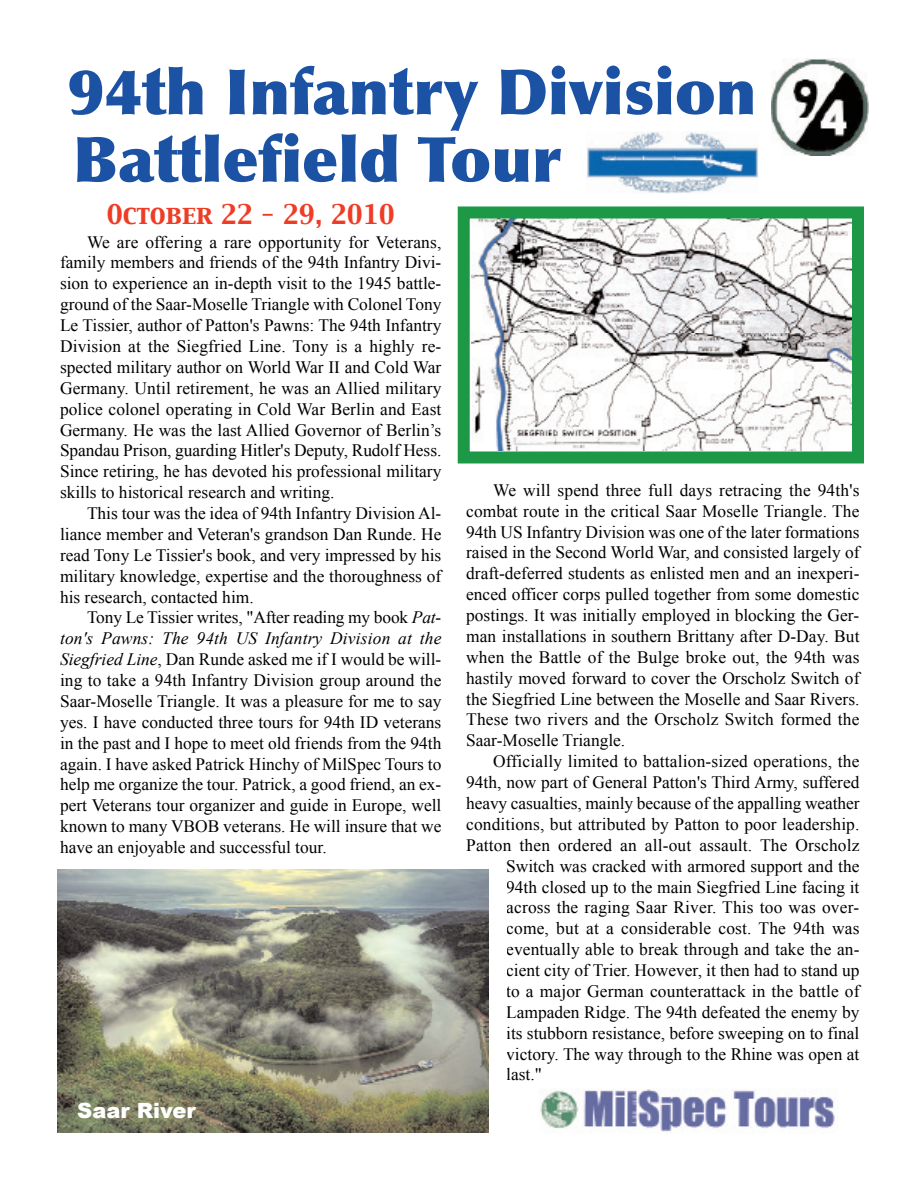
<style>
.page{position:relative;width:918px;height:1188px;background:#fff}
.page>*{position:absolute;margin:0;border:0;box-sizing:border-box;transform-origin:0 0}
.t1{font:900 63px/67.5px "Optima";color:#1c52a4}
.t2{font:24px "Capitals";color:#ef3c25}
.t3{font:900 21px "Arial";color:#fff}
.t4{font:17.4px/20.9px "Times New Roman";color:#000;text-align:justify}
.s1{font-style:italic}
</style>
<div class="page">
<img style="left:540px;top:1088px;width:295px;height:44px">
<img style="left:772px;top:58px;width:97px;height:97px">
<img style="left:587px;top:132px;width:172px;height:61px">
<img style="left:57px;top:870px;width:432px;height:263px">
<img style="left:471px;top:219px;width:380px;height:231px">
<div style="left:458px;top:206px;width:406px;height:257px;border:12px solid #1d9847"></div>
<h1 class="t1" style="left:67px;top:59px;width:691px">94th Infantry Division<br>Battlefield Tour</h1>
<h2 class="t2" style="left:107px;top:200px;width:290px">OCTOBER 22 - 29, 2010</h2>
<p class="t4" style="left:60px;top:231px;width:383px;text-indent:27px">We are offering a rare opportunity for Veterans, family members and friends of the 94th Infantry Divi&shy;sion to experience an in-depth visit to the 1945 battle&shy;ground of the Saar-Moselle Triangle with Colonel Tony Le Tissier, author of Patton's Pawns: The 94th Infantry Division at the Siegfried Line. Tony is a highly re&shy;spected military author on World War II and Cold War Germany. Until retirement, he was an Allied military police colonel operating in Cold War Berlin and East Germany. He was the last Allied Governor of Berlin’s Spandau Prison, guarding Hitler's Deputy, Rudolf Hess.<br>Since retiring, he has devoted his professional military skills to historical research and writing.</p>
<p class="t4" style="left:60px;top:503px;width:383px;text-indent:27px">This tour was the idea of 94th Infantry Division Al&shy;liance member and Veteran's grandson Dan Runde. He read Tony Le Tissier's book, and very impressed by his military knowledge, expertise and the thoroughness of his research, contacted him.</p>
<p class="t4" style="left:60px;top:607px;width:383px;text-indent:27px">Tony Le Tissier writes, "After reading my book <span class="s1">Pat&shy;ton's Pawns: The 94th US Infantry Division at the Siegfried Line</span>, Dan Runde asked me if I would be will&shy;ing to take a 94th Infantry Division group around the Saar-Moselle Triangle. It was a pleasure for me to say yes. I have conducted three tours for 94th ID veterans in the past and I hope to meet old friends from the 94th again. I have asked Patrick Hinchy of MilSpec Tours to help me organize the tour. Patrick, a good friend, an ex&shy;pert Veterans tour organizer and guide in Europe, well known to many VBOB veterans. He will insure that we have an enjoyable and successful tour.</p>
<p class="t3" style="left:77px;top:1095px;width:120px">Saar River</p>
<p class="t4" style="left:466px;top:480px;width:395px;text-indent:27px">We will spend three full days retracing the 94th's combat route in the critical Saar Moselle Triangle. The 94th US Infantry Division was one of the later formations raised in the Second World War, and consisted largely of draft-deferred students as enlisted men and an inexperi&shy;enced officer corps pulled together from some domestic postings. It was initially employed in blocking the Ger&shy;man installations in southern Brittany after D-Day. But when the Battle of the Bulge broke out, the 94th was hastily moved forward to cover the Orscholz Switch of the Siegfried Line between the Moselle and Saar Rivers.<br>These two rivers and the Orscholz Switch formed the Saar-Moselle Triangle.</p>
<p class="t4" style="left:493px;top:751px;width:368px">Officially limited to battalion-sized operations, the</p>
<p class="t4" style="left:466px;top:772px;width:395px">94th, now part of General Patton's Third Army, suffered</p>
<p class="t4" style="left:466px;top:793px;width:395px">heavy casualties, mainly because of the appalling weather</p>
<p class="t4" style="left:466px;top:814px;width:395px">conditions, but attributed by Patton to poor leadership.</p>
<p class="t4" style="left:466px;top:834px;width:395px">Patton then ordered an all-out assault. The Orscholz</p>
<p class="t4" style="left:506px;top:855px;width:355px">Switch was cracked with armored support and the</p>
<p class="t4" style="left:506px;top:876px;width:355px">94th closed up to the main Siegfried Line facing it</p>
<p class="t4" style="left:506px;top:897px;width:354px">across the raging Saar River. This too was over-</p>
<p class="t4" style="left:506px;top:918px;width:355px">come, but at a considerable cost. The 94th was</p>
<p class="t4" style="left:506px;top:939px;width:355px">eventually able to break through and take the an-</p>
<p class="t4" style="left:506px;top:960px;width:355px">cient city of Trier. However, it then had to stand up</p>
<p class="t4" style="left:506px;top:981px;width:355px">to a major German counterattack in the battle of</p>
<p class="t4" style="left:506px;top:1002px;width:355px">Lampaden Ridge. The 94th defeated the enemy by</p>
<p class="t4" style="left:506px;top:1022px;width:355px">its stubborn resistance, before sweeping on to final</p>
<p class="t4" style="left:506px;top:1043px;width:355px">victory. The way through to the Rhine was open at</p>
<p class="t4" style="left:506px;top:1064px;width:37px">last."</p>
</div>
